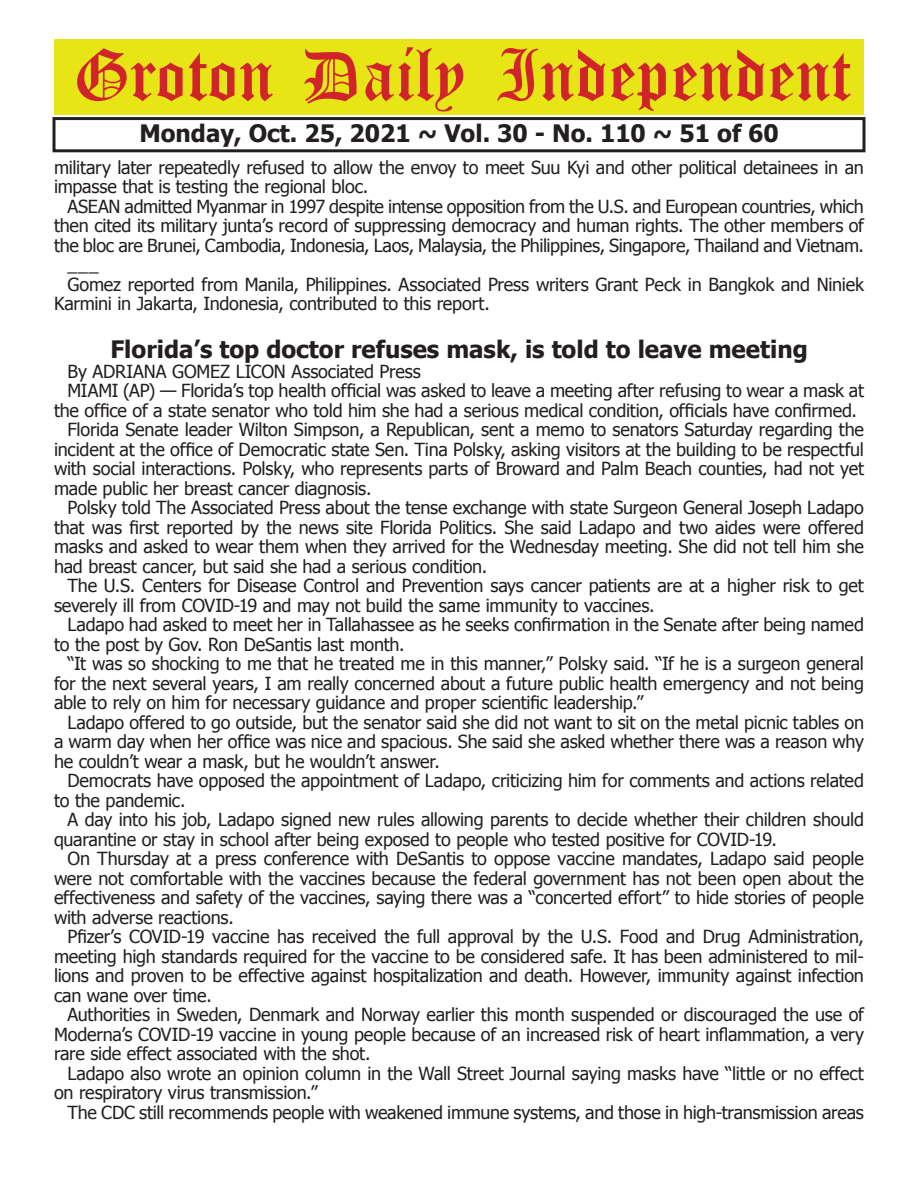
<style>
.page{position:relative;width:918px;height:1188px;background:#fff}
.page>*{position:absolute;margin:0;border:0;box-sizing:border-box;transform-origin:0 0}
.t1{font:54px "Old English Five";color:#d1232a}
.t2{font:700 24px "Tahoma";color:#231f20}
.t3{font:18px/19.5px "Tahoma";letter-spacing:-.01em;color:#231f20}
</style>
<div class="page">
<div style="left:52px;top:117px;width:814px;height:35px;border:3px solid #231f20"></div>
<div style="left:54px;top:40px;width:810px;height:75px;background:#e7e515"></div>
<h1 class="t1" style="left:73px;top:50px;width:779px">Groton Daily Independent</h1>
<h2 class="t2" style="left:139px;top:116px;width:641px">Monday, Oct. 25, 2021 ~ Vol. 30 - No. 110 ~ 51 of 60</h2>
<p class="t3" style="left:54px;top:156px;width:812px">military later repeatedly refused to allow the envoy to meet Suu Kyi and other political detainees in an impasse that is testing the regional bloc.</p>
<p class="t3" style="left:68px;top:195px;width:798px">ASEAN admitted Myanmar in 1997 despite intense opposition from the U.S. and European countries, which</p>
<p class="t3" style="left:54px;top:215px;width:811px">then cited its military junta’s record of suppressing democracy and human rights. The other members of</p>
<p class="t3" style="left:54px;top:234px;width:811px">the bloc are Brunei, Cambodia, Indonesia, Laos, Malaysia, the Philippines, Singapore, Thailand and Vietnam.</p>
<p class="t3" style="left:68px;top:254px;width:33px">___</p>
<p class="t3" style="left:68px;top:273px;width:798px">Gomez reported from Manila, Philippines. Associated Press writers Grant Peck in Bangkok and Niniek</p>
<p class="t3" style="left:54px;top:293px;width:437px">Karmini in Jakarta, Indonesia, contributed to this report.</p>
<h2 class="t2" style="left:110px;top:333px;width:699px">Florida’s top doctor refuses mask, is told to leave meeting</h2>
<p class="t3" style="left:68px;top:361px;width:355px">By ADRIANA GOMEZ LICON Associated Press</p>
<p class="t3" style="left:68px;top:380px;width:798px">MIAMI (AP) — Florida’s top health official was asked to leave a meeting after refusing to wear a mask at</p>
<p class="t3" style="left:54px;top:400px;width:805px">the office of a state senator who told him she had a serious medical condition, officials have confirmed.</p>
<p class="t3" style="left:68px;top:419px;width:798px">Florida Senate leader Wilton Simpson, a Republican, sent a memo to senators Saturday regarding the</p>
<p class="t3" style="left:54px;top:439px;width:812px">incident at the office of Democratic state Sen. Tina Polsky, asking visitors at the building to be respectful</p>
<p class="t3" style="left:54px;top:458px;width:812px">with social interactions. Polsky, who represents parts of Broward and Palm Beach counties, had not yet</p>
<p class="t3" style="left:54px;top:478px;width:319px">made public her breast cancer diagnosis.</p>
<p class="t3" style="left:68px;top:497px;width:798px">Polsky told The Associated Press about the tense exchange with state Surgeon General Joseph Ladapo</p>
<p class="t3" style="left:54px;top:517px;width:811px">that was first reported by the news site Florida Politics. She said Ladapo and two aides were offered</p>
<p class="t3" style="left:54px;top:536px;width:811px">masks and asked to wear them when they arrived for the Wednesday meeting. She did not tell him she</p>
<p class="t3" style="left:54px;top:556px;width:435px">had breast cancer, but said she had a serious condition.</p>
<p class="t3" style="left:68px;top:575px;width:798px">The U.S. Centers for Disease Control and Prevention says cancer patients are at a higher risk to get</p>
<p class="t3" style="left:54px;top:595px;width:602px">severely ill from COVID-19 and may not build the same immunity to vaccines.</p>
<p class="t3" style="left:68px;top:614px;width:798px">Ladapo had asked to meet her in Tallahassee as he seeks confirmation in the Senate after being named</p>
<p class="t3" style="left:54px;top:634px;width:352px">to the post by Gov. Ron DeSantis last month.</p>
<p class="t3" style="left:68px;top:653px;width:798px">“It was so shocking to me that he treated me in this manner,” Polsky said. “If he is a surgeon general</p>
<p class="t3" style="left:54px;top:673px;width:811px">for the next several years, I am really concerned about a future public health emergency and not being</p>
<p class="t3" style="left:54px;top:692px;width:591px">able to rely on him for necessary guidance and proper scientific leadership.”</p>
<p class="t3" style="left:68px;top:712px;width:798px">Ladapo offered to go outside, but the senator said she did not want to sit on the metal picnic tables on</p>
<p class="t3" style="left:54px;top:731px;width:812px">a warm day when her office was nice and spacious. She said she asked whether there was a reason why</p>
<p class="t3" style="left:54px;top:751px;width:387px">he couldn’t wear a mask, but he wouldn’t answer.</p>
<p class="t3" style="left:68px;top:770px;width:798px">Democrats have opposed the appointment of Ladapo, criticizing him for comments and actions related</p>
<p class="t3" style="left:54px;top:790px;width:133px">to the pandemic.</p>
<p class="t3" style="left:68px;top:809px;width:798px">A day into his job, Ladapo signed new rules allowing parents to decide whether their children should</p>
<p class="t3" style="left:54px;top:829px;width:724px">quarantine or stay in school after being exposed to people who tested positive for COVID-19.</p>
<p class="t3" style="left:68px;top:848px;width:798px">On Thursday at a press conference with DeSantis to oppose vaccine mandates, Ladapo said people</p>
<p class="t3" style="left:54px;top:868px;width:811px">were not comfortable with the vaccines because the federal government has not been open about the</p>
<p class="t3" style="left:54px;top:887px;width:811px">effectiveness and safety of the vaccines, saying there was a “concerted effort” to hide stories of people</p>
<p class="t3" style="left:54px;top:907px;width:181px">with adverse reactions.</p>
<p class="t3" style="left:68px;top:926px;width:798px">Pfizer’s COVID-19 vaccine has received the full approval by the U.S. Food and Drug Administration,</p>
<p class="t3" style="left:54px;top:946px;width:812px">meeting high standards required for the vaccine to be considered safe. It has been administered to mil-</p>
<p class="t3" style="left:54px;top:965px;width:812px">lions and proven to be effective against hospitalization and death. However, immunity against infection</p>
<p class="t3" style="left:54px;top:985px;width:159px">can wane over time.</p>
<p class="t3" style="left:68px;top:1004px;width:798px">Authorities in Sweden, Denmark and Norway earlier this month suspended or discouraged the use of</p>
<p class="t3" style="left:54px;top:1024px;width:812px">Moderna’s COVID-19 vaccine in young people because of an increased risk of heart inflammation, a very</p>
<p class="t3" style="left:54px;top:1043px;width:318px">rare side effect associated with the shot.</p>
<p class="t3" style="left:68px;top:1063px;width:798px">Ladapo also wrote an opinion column in the Wall Street Journal saying masks have “little or no effect</p>
<p class="t3" style="left:54px;top:1082px;width:265px">on respiratory virus transmission.”</p>
<p class="t3" style="left:68px;top:1102px;width:798px">The CDC still recommends people with weakened immune systems, and those in high-transmission areas</p>
</div>
